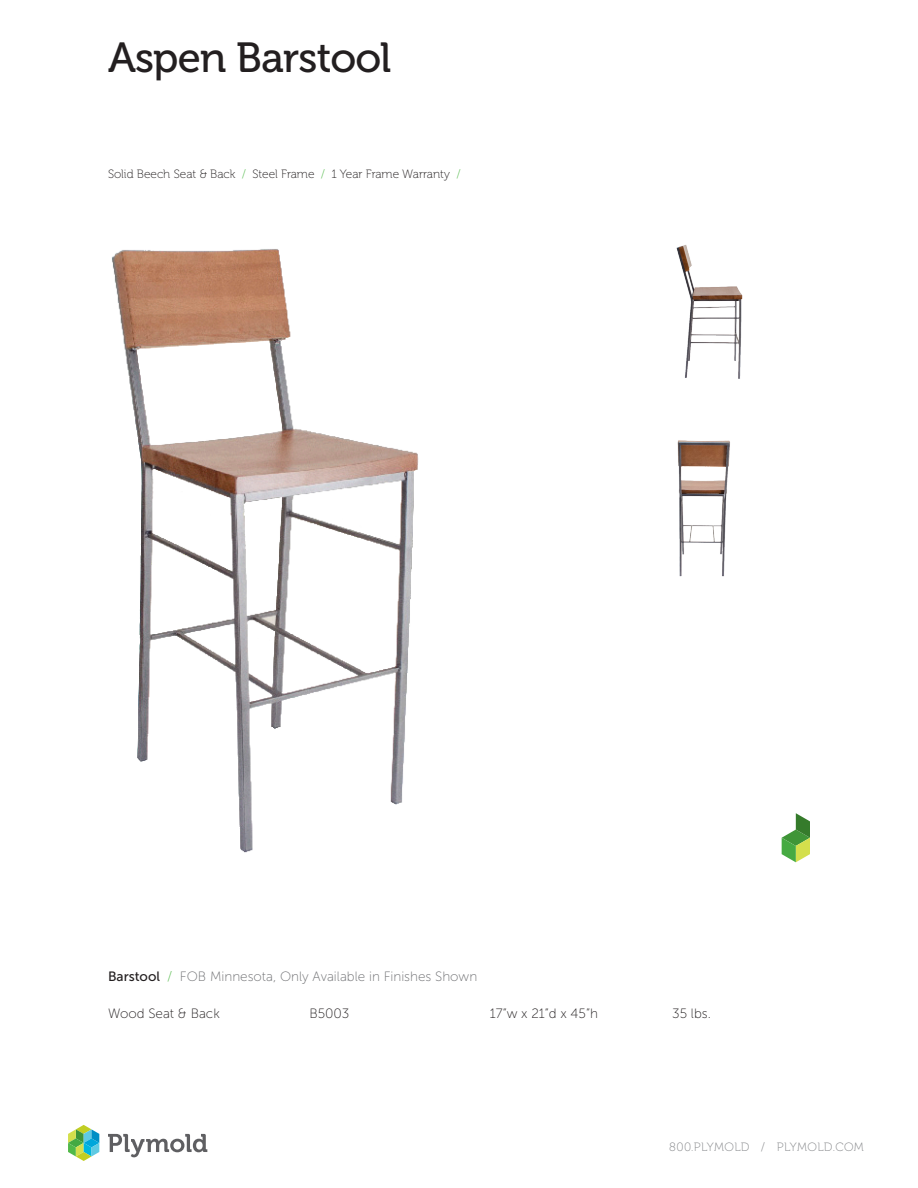
<style>
.page{position:relative;width:918px;height:1188px;background:#fff}
.page>*{position:absolute;margin:0;border:0;box-sizing:border-box;transform-origin:0 0}
.t1{font:42px "Museo 500";letter-spacing:-.02em;color:#231f20}
.t2{font:13.5px "Museo Sans 100";color:#6c6d70}
.t3{font:13.5px "Museo Sans 100";color:#231f20}
.t4{font:12px "Museo 100";color:#231f20}
.t5{font:12px "Museo 100";letter-spacing:.035em;color:#808285}
.s1{color:#51b948}
.s2{font-family:"Museo Sans 500";color:#231f20}
</style>
<div class="page">
<svg style="left:108px;top:1134px;width:99px;height:23px"></svg>
<svg style="left:68px;top:1125px;width:31px;height:36px"></svg>
<img style="left:112px;top:249px;width:307px;height:604px">
<img style="left:676px;top:245px;width:67px;height:134px">
<img style="left:677px;top:440px;width:53px;height:137px">
<svg style="left:782px;top:813px;width:28px;height:49px"></svg>
<p class="t1" style="left:108px;top:35px;width:285px">Aspen Barstool</p>
<p class="t4" style="left:108px;top:168px;width:354px">Solid Beech Seat &amp; Back <span class="s1">/</span> Steel Frame <span class="s1">/</span> 1 Year Frame Warranty <span class="s1">/</span></p>
<p class="t2" style="left:108px;top:969px;width:371px"><span class="s2">Barstool</span> <span class="s1">/</span> FOB Minnesota, Only Available in Finishes Shown</p>
<p class="t3" style="left:108px;top:1006px;width:113px">Wood Seat &amp; Back</p>
<p class="t3" style="left:309px;top:1006px;width:42px">B5003</p>
<p class="t3" style="left:490px;top:1006px;width:110px">17”w x 21”d x 45”h</p>
<p class="t3" style="left:672px;top:1006px;width:40px">35 lbs.</p>
<p class="t5" style="left:669px;top:1141px;width:196px">800.PLYMOLD / PLYMOLD.COM</p>
</div>
